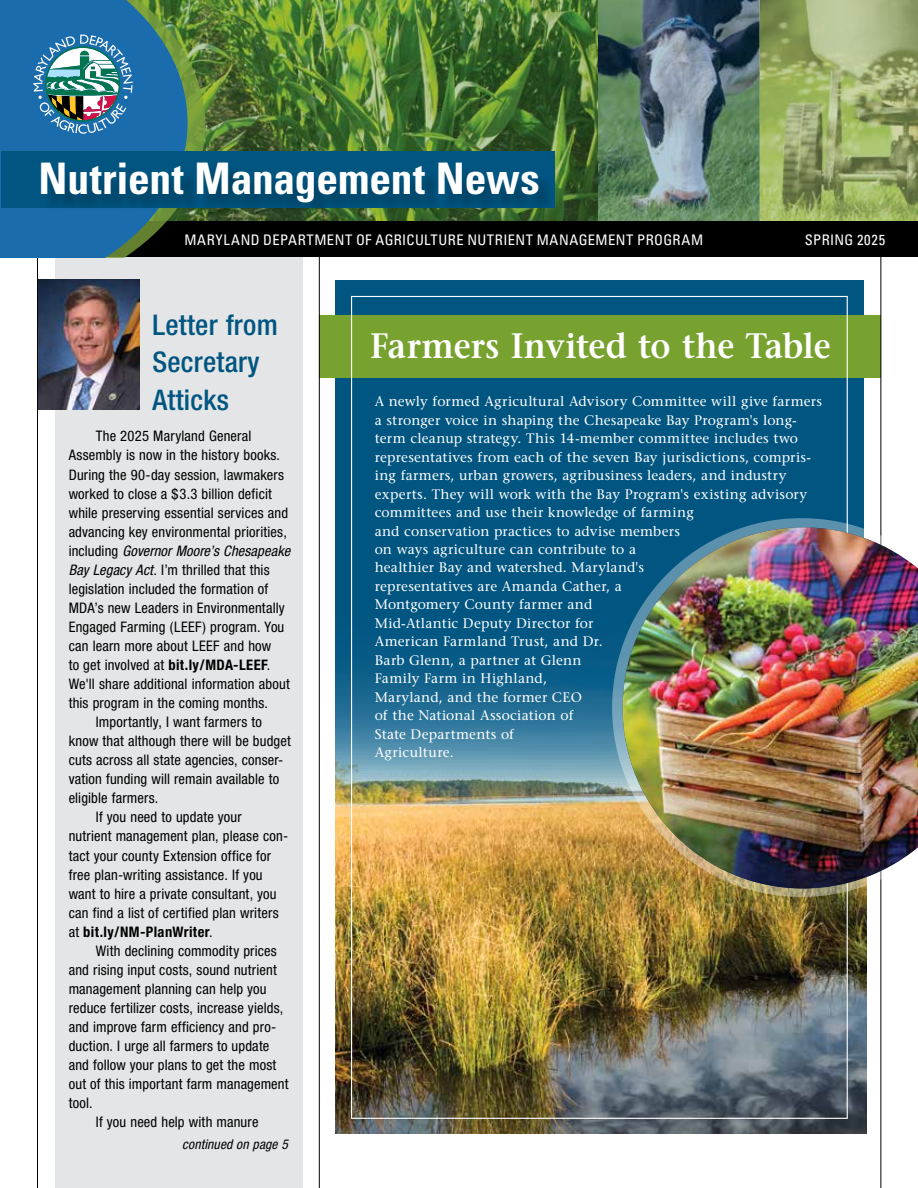
<style>
.page{position:relative;width:918px;height:1188px;background:#fff}
.page>*{position:absolute;margin:0;border:0;box-sizing:border-box;transform-origin:0 0}
.t1{font:700 condensed 43.5px "Univers";letter-spacing:-.005em;color:#fff}
.t2{font:600 35.25px "Stone Serif";letter-spacing:-.01em;color:#fff;scale:.93 1}
.t3{font:500 condensed 28.5px/37.5px "Helvetica Neue";letter-spacing:.01em;color:#005581}
.t4{font:condensed 14.55px "Helvetica Neue";letter-spacing:.01em;color:#000}
.t5{font:condensed 14.55px "Univers";letter-spacing:.03em;color:#fff}
.t6{font:italic condensed 14.55px "Helvetica Neue";letter-spacing:.01em;color:#000}
.t7{font:700 condensed 14.55px "Helvetica Neue";letter-spacing:.025em;color:#000}
.t8{font:13.8px/18.5px "Stone Serif";letter-spacing:.015em;color:#fff}
.t9{font:italic condensed 13.5px "Helvetica Neue";letter-spacing:.01em;color:#000}
.s1{font-style:normal}
.s2{font-style:italic}
.s3{font-weight:700}
.s4{font-weight:400}
</style>
<div class="page">
<img style="left:335px;top:897px;width:531px;height:237px">
<img style="left:335px;top:280px;width:529px;height:688px">
<div style="left:320px;top:315px;width:561px;height:63px;background:#78a22f"></div>
<div style="left:55px;top:257px;width:248px;height:931px;background:#e4e5e6"></div>
<img style="left:38px;top:280px;width:101px;height:130px">
<hr style="left:37px;top:255px;width:1px;height:933px;background:#000">
<img style="left:206px;top:0;width:392px;height:222px">
<img style="left:598px;top:0;width:161px;height:222px">
<svg style="left:759px;top:0;width:159px;height:222px;background:#99a96a"></svg>
<div style="left:1px;top:222px;width:917px;height:35px;background:#000"></div>
<svg style="left:188px;top:0;width:18px;height:222px;background:#688b3a"></svg>
<svg style="left:0;top:0;width:188px;height:257px;background:#216995"></svg>
<svg style="left:33px;top:35px;width:100px;height:99px;background:#588ea6"></svg>
<div style="left:1px;top:151px;width:553px;height:57px;background:#005581"></div>
<div style="left:44px;top:165px;width:512px;height:56px;background:#000;opacity:.25"></div>
<hr style="left:880px;top:256px;width:1px;height:932px;background:#000">
<img style="left:612px;top:518px;width:270px;height:379px">
<img style="left:623px;top:527px;width:295px;height:361px">
<hr style="left:319px;top:253px;width:1px;height:935px;background:#000">
<h1 class="t1" style="left:39px;top:152px;width:503px">Nutrient Management News</h1>
<p class="t5" style="left:184px;top:231px;width:520px">MARYLAND DEPARTMENT OF AGRICULTURE NUTRIENT MANAGEMENT PROGRAM</p>
<p class="t5" style="left:805px;top:231px;width:82px">SPRING 2025</p>
<h3 class="t3" style="left:152px;top:305px;width:127px">Letter from<br>Secretary<br>Atticks</h3>
<p class="t4" style="left:96px;top:428px;width:157px">The 2025 Maryland General</p>
<p class="t4" style="left:69px;top:447px;width:213px">Assembly is now in the history books.</p>
<p class="t4" style="left:69px;top:466px;width:217px">During the 90-day session, lawmakers</p>
<p class="t4" style="left:69px;top:485px;width:205px">worked to close a $3.3 billion deficit</p>
<p class="t4" style="left:69px;top:504px;width:221px">while preserving essential services and</p>
<p class="t4" style="left:69px;top:523px;width:220px">advancing key environmental priorities,</p>
<p class="t6" style="left:69px;top:542px;width:223px"><span class="s1">including</span> Governor Moore’s Chesapeake</p>
<p class="t4" style="left:69px;top:561px;width:202px"><span class="s2">Bay Legacy Act</span>. I’m thrilled that this</p>
<p class="t4" style="left:69px;top:580px;width:201px">legislation included the formation of</p>
<p class="t4" style="left:69px;top:599px;width:218px">MDA’s new Leaders in Environmentally</p>
<p class="t4" style="left:69px;top:618px;width:217px">Engaged Farming (LEEF) program. You</p>
<p class="t4" style="left:69px;top:637px;width:204px">can learn more about LEEF and how</p>
<p class="t4" style="left:69px;top:656px;width:203px">to get involved at <span class="s3">bit.ly/MDA-LEEF</span>.</p>
<p class="t4" style="left:69px;top:676px;width:223px">We'll share additional information about</p>
<p class="t4" style="left:69px;top:695px;width:201px">this program in the coming months.</p>
<p class="t4" style="left:96px;top:714px;width:168px">Importantly, I want farmers to</p>
<p class="t4" style="left:69px;top:733px;width:224px">know that although there will be budget</p>
<p class="t4" style="left:69px;top:752px;width:216px">cuts across all state agencies, conser-</p>
<p class="t4" style="left:69px;top:771px;width:212px">vation funding will remain available to</p>
<p class="t4" style="left:69px;top:790px;width:91px">eligible farmers.</p>
<p class="t4" style="left:96px;top:809px;width:148px">If you need to update your</p>
<p class="t4" style="left:69px;top:828px;width:221px">nutrient management plan, please con-</p>
<p class="t4" style="left:69px;top:847px;width:204px">tact your county Extension office for</p>
<p class="t4" style="left:69px;top:866px;width:196px">free plan-writing assistance. If you</p>
<p class="t4" style="left:69px;top:885px;width:209px">want to hire a private consultant, you</p>
<p class="t4" style="left:69px;top:904px;width:211px">can find a list of certified plan writers</p>
<p class="t7" style="left:69px;top:923px;width:145px"><span class="s4">at</span> bit.ly/NM-PlanWriter<span class="s4">.</span></p>
<p class="t4" style="left:96px;top:942px;width:183px">With declining commodity prices</p>
<p class="t4" style="left:69px;top:961px;width:210px">and rising input costs, sound nutrient</p>
<p class="t4" style="left:69px;top:980px;width:199px">management planning can help you</p>
<p class="t4" style="left:69px;top:999px;width:216px">reduce fertilizer costs, increase yields,</p>
<p class="t4" style="left:69px;top:1018px;width:209px">and improve farm efficiency and pro-</p>
<p class="t4" style="left:69px;top:1037px;width:202px">duction. I urge all farmers to update</p>
<p class="t4" style="left:69px;top:1057px;width:209px">and follow your plans to get the most</p>
<p class="t4" style="left:69px;top:1076px;width:221px">out of this important farm management</p>
<p class="t4" style="left:69px;top:1095px;width:25px">tool.</p>
<p class="t4" style="left:96px;top:1114px;width:164px">If you need help with manure</p>
<p class="t9" style="left:182px;top:1136px;width:107px">continued on page 5</p>
<h2 class="t2" style="left:370px;top:324px;width:497px">Farmers Invited to the Table</h2>
<p class="t8" style="left:375px;top:392px;width:449px">A newly formed Agricultural Advisory Committee will give farmers a stronger voice in shaping the Chesapeake Bay Program's long&shy;term cleanup strategy. This 14-member committee includes two representatives from each of the seven Bay jurisdictions, compris&shy;ing farmers, urban growers, agribusiness leaders, and industry experts. They will work with the Bay Program's existing advisory committees and use their knowledge of farming<br>and conservation practices to advise members<br>on ways agriculture can contribute to a<br>healthier Bay and watershed. Maryland's<br>representatives are Amanda Cather, a<br>Montgomery County farmer and<br>Mid-Atlantic Deputy Director for<br>American Farmland Trust, and Dr.<br>Barb Glenn, a partner at Glenn<br>Family Farm in Highland,<br>Maryland, and the former CEO<br>of the National Association of<br>State Departments of<br>Agriculture.</p>
</div>
